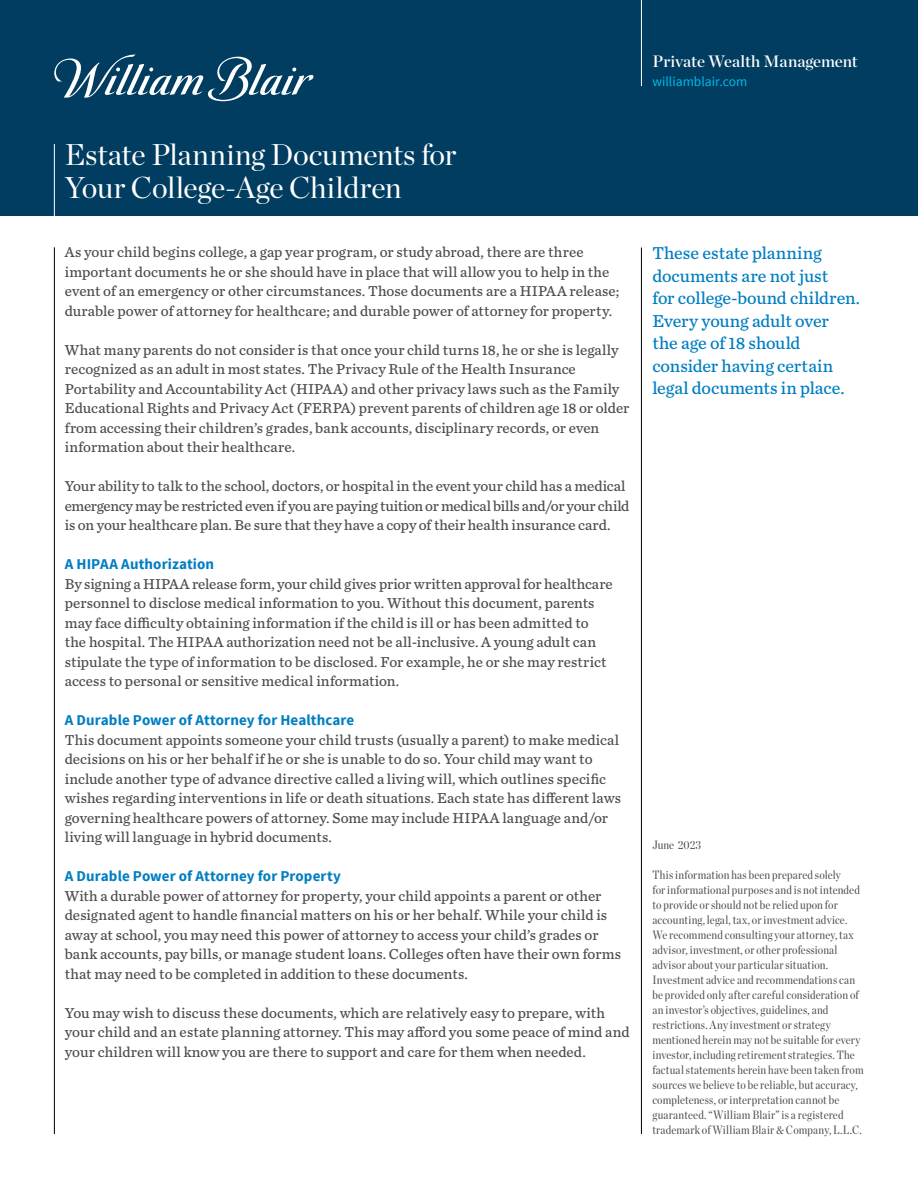
<style>
.page{position:relative;width:918px;height:1188px;background:#fff}
.page>*{position:absolute;margin:0;border:0;box-sizing:border-box;transform-origin:0 0}
.t1{font:30px/33px "Chronicle Display";letter-spacing:-.005em;color:#fff}
.t2{font:18px/22.5px "Chronicle Text G4";letter-spacing:-.005em;color:#007ec2}
.t3{font:16.5px "Chronicle Display Semi";letter-spacing:-.005em;color:#fff}
.t4{font:15px/19.5px "Chronicle Text G4";letter-spacing:.005em;color:#4d4d4f}
.t5{font:700 15px "Source Sans Pro";letter-spacing:.005em;color:#007ec2}
.t6{font:13.5px "Source Sans Pro";color:#00baee}
.t7{font:12px/15px "Chronicle Disp Cond";letter-spacing:.01em;color:#4d4d4f}
</style>
<div class="page">
<div style="left:0;top:0;width:918px;height:216px;background:#003d60"></div>
<hr style="left:641px;top:0;width:1px;height:86px;background:#fff">
<hr style="left:54px;top:144px;width:1px;height:72px;background:#fff">
<svg style="left:54px;top:55px;width:260px;height:46px"></svg>
<hr style="left:641px;top:248px;width:1px;height:886px;background:#000">
<hr style="left:54px;top:247px;width:1px;height:887px;background:#000">
<p class="t3" style="left:652px;top:48px;width:207px">Private Wealth Management</p>
<p class="t6" style="left:652px;top:73px;width:97px">williamblair.com</p>
<h1 class="t1" style="left:65px;top:136px;width:393px">Estate Planning Documents for<br>Your College-Age Children</h1>
<p class="t4" style="left:65px;top:242px;width:556px">As your child begins college, a gap year program, or study abroad, there are three important documents he or she should have in place that will allow you to help in the event of an emergency or other circumstances. Those documents are a HIPAA release; durable power of attorney for healthcare; and durable power of attorney for property.</p>
<p class="t4" style="left:65px;top:339px;width:566px">What many parents do not consider is that once your child turns 18, he or she is legally recognized as an adult in most states. The Privacy Rule of the Health Insurance Portability and Accountability Act (HIPAA) and other privacy laws such as the Family Educational Rights and Privacy Act (FERPA) prevent parents of children age 18 or older from accessing their children’s grades, bank accounts, disciplinary records, or even information about their healthcare.</p>
<p class="t4" style="left:65px;top:476px;width:566px">Your ability to talk to the school, doctors, or hospital in the event your child has a medical emergency may be restricted even if you are paying tuition or medical bills and/or your child is on your healthcare plan. Be sure that they have a copy of their health insurance card.</p>
<p class="t5" style="left:65px;top:555px;width:151px">A HIPAA Authorization</p>
<p class="t4" style="left:65px;top:573px;width:549px">By signing a HIPAA release form, your child gives prior written approval for healthcare personnel to disclose medical information to you. Without this document, parents may face difficulty obtaining information if the child is ill or has been admitted to the hospital. The HIPAA authorization need not be all-inclusive. A young adult can stipulate the type of information to be disclosed. For example, he or she may restrict access to personal or sensitive medical information.</p>
<p class="t5" style="left:65px;top:711px;width:291px">A Durable Power of Attorney for Healthcare</p>
<p class="t4" style="left:65px;top:729px;width:558px">This document appoints someone your child trusts (usually a parent) to make medical decisions on his or her behalf if he or she is unable to do so. Your child may want to include another type of advance directive called a living will, which outlines specific wishes regarding interventions in life or death situations. Each state has different laws governing healthcare powers of attorney. Some may include HIPAA language and/or living will language in hybrid documents.</p>
<p class="t5" style="left:65px;top:867px;width:278px">A Durable Power of Attorney for Property</p>
<p class="t4" style="left:65px;top:885px;width:558px">With a durable power of attorney for property, your child appoints a parent or other designated agent to handle financial matters on his or her behalf. While your child is away at school, you may need this power of attorney to access your child’s grades or bank accounts, pay bills, or manage student loans. Colleges often have their own forms that may need to be completed in addition to these documents.</p>
<p class="t4" style="left:65px;top:1002px;width:566px">You may wish to discuss these documents, which are relatively easy to prepare, with your child and an estate planning attorney. This may afford you some peace of mind and your children will know you are there to support and care for them when needed.</p>
<p class="t2" style="left:652px;top:241px;width:209px">These estate planning documents are not just<br>for college-bound children.<br>Every young adult over<br>the age of 18 should consider having certain legal documents in place.</p>
<p class="t7" style="left:652px;top:836px;width:50px">June 2023</p>
<p class="t7" style="left:652px;top:866px;width:213px">This information has been prepared solely<br>for informational purposes and is not intended to provide or should not be relied upon for accounting, legal, tax, or investment advice.<br>We recommend consulting your attorney, tax advisor, investment, or other professional advisor about your particular situation.<br>Investment advice and recommendations can be provided only after careful consideration of an investor’s objectives, guidelines, and restrictions. Any investment or strategy mentioned herein may not be suitable for every investor, including retirement strategies. The factual statements herein have been taken from sources we believe to be reliable, but accuracy, completeness, or interpretation cannot be guaranteed. “William Blair” is a registered trademark of William Blair &amp; Company, L.L.C.</p>
</div>
